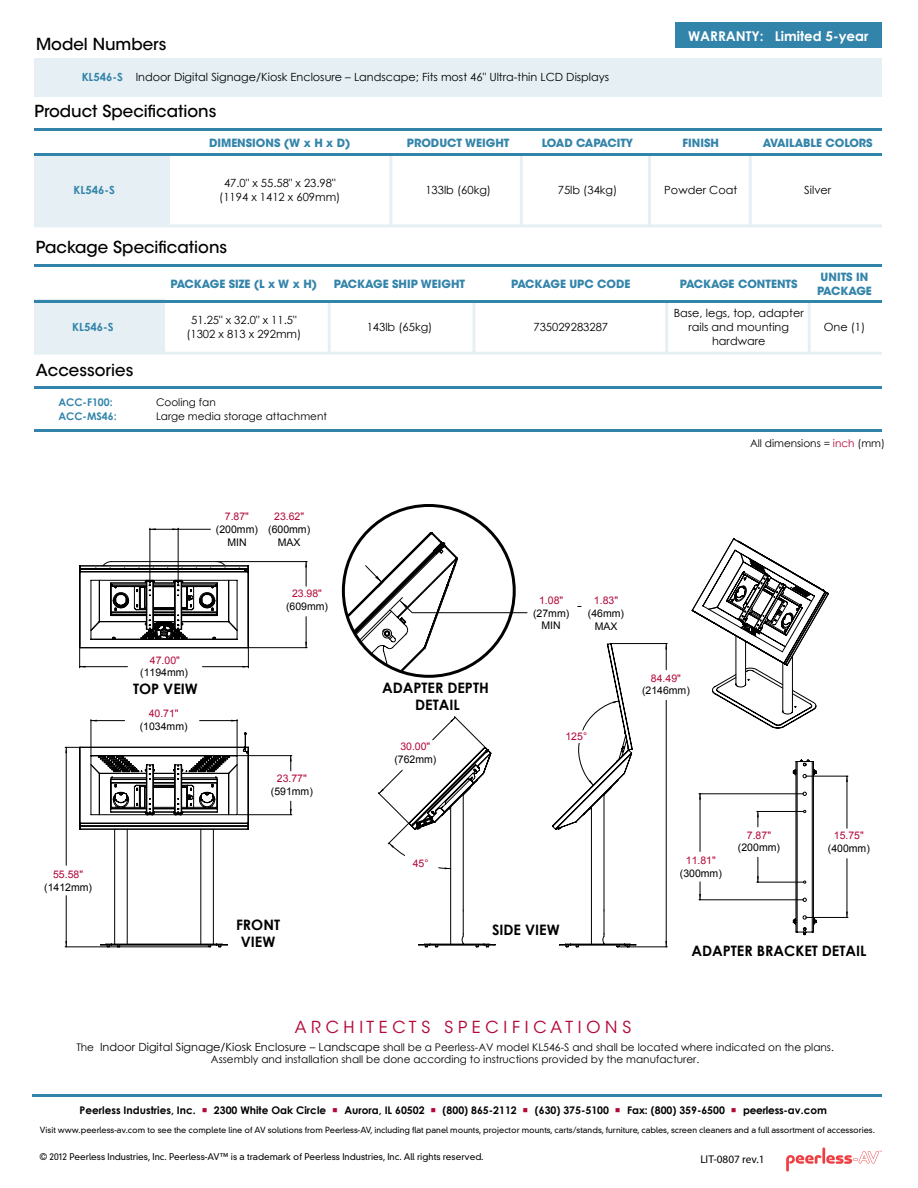
<style>
.page{position:relative;width:918px;height:1188px;background:#fff}
.page>*{position:absolute;margin:0;border:0;box-sizing:border-box;transform-origin:0 0}
.t1{font:500 16.5px "ITC Avant Garde Std";color:#000}
.t2{font:16.5px "ITC Avant Garde Std";color:#b30838}
.t3{font:700 14.4px/17.2px "Century Gothic";color:#000;text-align:center}
.t4{font:700 13.5px "Century Gothic";color:#fff}
.t5{font:11.25px/14.2px "Century Gothic";color:#000;text-align:center}
.t6{font:700 11.25px/14.2px "ITC Avant Garde Std";color:#3384aa;text-align:center}
.t7{font:700 11.25px "Century Gothic";color:#3384aa}
.t8{font:11.25px "Myriad Pro";color:#000}
.t9{font:10.5px/12px "Century Gothic";color:#000;text-align:center}
.t10{font:700 10.5px "Century Gothic";color:#000}
.t11{font:10.5px/12.6px "Arial";color:#000;text-align:center}
.t12{font:10.5px "Arial";color:#b30838}
.t13{font:700 10.5px "Century Gothic";color:#3384aa}
.t14{font:300 9px "DIN Neuzeit Grotesk Std";color:#000}
.t15{font:300 8.25px "DIN Neuzeit Grotesk Std";color:#000}
.s1{font-weight:700;color:#3384aa}
.s2{color:#b30838}
.s3{font-size:11.25px}
</style>
<div class="page">
<hr style="left:328px;top:302px;width:3px;height:51px;background:#e6f0f4">
<hr style="left:472px;top:302px;width:4px;height:51px;background:#e6f0f4">
<hr style="left:665px;top:302px;width:3px;height:51px;background:#e6f0f4">
<hr style="left:808px;top:302px;width:3px;height:51px;background:#e6f0f4">
<div style="left:34px;top:299px;width:131px;height:55px;background:#e6f0f4"></div>
<div style="left:675px;top:22px;width:207px;height:26px;background:#3384aa"></div>
<div style="left:34px;top:58px;width:848px;height:40px;background:#e6f0f4"></div>
<hr style="left:389px;top:154px;width:3px;height:72px;background:#e6f0f4">
<hr style="left:520px;top:154px;width:3px;height:72px;background:#e6f0f4">
<hr style="left:648px;top:154px;width:3px;height:72px;background:#e6f0f4">
<hr style="left:749px;top:154px;width:3px;height:72px;background:#e6f0f4">
<div style="left:34px;top:154px;width:136px;height:72px;background:#e6f0f4"></div>
<hr style="left:34px;top:128px;width:848px;height:2px;background:#3384aa">
<hr style="left:34px;top:154px;width:848px;height:2px;background:#3384aa">
<hr style="left:34px;top:352px;width:848px;height:3px;background:#e6f0f4">
<hr style="left:34px;top:224px;width:848px;height:3px;background:#e6f0f4">
<hr style="left:34px;top:264px;width:848px;height:3px;background:#3384aa">
<hr style="left:34px;top:300px;width:848px;height:3px;background:#3384aa">
<hr style="left:822px;top:1148px;width:3px;height:16px;background:#ef3e42">
<svg style="left:786px;top:1151px;width:96px;height:21px"></svg>
<hr style="left:32px;top:1095px;width:849px;height:2px;background:#3384aa">
<hr style="left:34px;top:386px;width:848px;height:2px;background:#3384aa">
<hr style="left:34px;top:429px;width:848px;height:3px;background:#3384aa">
<hr style="left:218px;top:561px;width:89px;height:1px;background:#000">
<hr style="left:249px;top:647px;width:58px;height:1px;background:#000">
<svg style="left:305px;top:562px;width:2px;height:24px"></svg>
<hr style="left:306px;top:617px;width:1px;height:31px;background:#000">
<hr style="left:150px;top:528px;width:1px;height:56px;background:#000">
<hr style="left:178px;top:528px;width:1px;height:56px;background:#000">
<svg style="left:150px;top:528px;width:28px;height:2px"></svg>
<hr style="left:178px;top:529px;width:32px;height:1px;background:#000">
<svg style="left:65px;top:561px;width:184px;height:387px"></svg>
<svg style="left:79px;top:648px;width:229px;height:300px"></svg>
<svg style="left:377px;top:672px;width:182px;height:276px"></svg>
<svg style="left:559px;top:672px;width:109px;height:276px"></svg>
<svg style="left:793px;top:883px;width:24px;height:53px"></svg>
<hr style="left:806px;top:776px;width:42px;height:1px;background:#000">
<hr style="left:806px;top:917px;width:42px;height:1px;background:#000">
<hr style="left:847px;top:776px;width:1px;height:52px;background:#000">
<hr style="left:847px;top:859px;width:1px;height:58px;background:#000">
<hr style="left:699px;top:899px;width:105px;height:1px;background:#000">
<svg style="left:699px;top:883px;width:2px;height:16px"></svg>
<svg style="left:698px;top:759px;width:131px;height:124px"></svg>
<svg style="left:711px;top:591px;width:118px;height:138px"></svg>
<svg style="left:346px;top:532px;width:480px;height:140px"></svg>
<svg style="left:352px;top:540px;width:105px;height:133px"></svg>
<hr style="left:412px;top:612px;width:115px;height:1px;background:#000">
<h1 class="t1" style="left:36px;top:34px;width:132px">Model Numbers</h1>
<p class="t5" style="left:82px;top:70px;width:529px"><span class="s1">KL546-S</span> Indoor Digital Signage/Kiosk Enclosure – Landscape; Fits most 46" Ultra-thin LCD Displays</p>
<h1 class="t1" style="left:34px;top:101px;width:183px">Product Specifications</h1>
<p class="t4" style="left:688px;top:26px;width:182px">WARRANTY: Limited 5-year</p>
<p class="t6" style="left:209px;top:135px;width:31px">DIMENSIONS</p>
<p class="t6" style="left:284px;top:135px;width:68px">(W X H X D)</p>
<p class="t6" style="left:407px;top:135px;width:104px">PRODUCT WEIGHT</p>
<p class="t6" style="left:542px;top:135px;width:15px">LOAD</p>
<p class="t6" style="left:576px;top:135px;width:17px">CAPACIT</p>
<p class="t6" style="left:626px;top:135px;width:9px">Y</p>
<p class="t6" style="left:683px;top:135px;width:38px">FINISH</p>
<p class="t6" style="left:763px;top:135px;width:111px">AVAILABLE COLORS</p>
<p class="t7" style="left:74px;top:182px;width:43px">KL546-S</p>
<p class="t5" style="left:219px;top:176px;width:123px">47.0" x 55.58" x 23.98" (1194 x 1412 x 609mm)</p>
<p class="t5" style="left:425px;top:183px;width:67px">133lb (60kg)</p>
<p class="t5" style="left:558px;top:183px;width:61px">75lb (34kg)</p>
<p class="t5" style="left:664px;top:183px;width:74px">Powder Coat</p>
<p class="t5" style="left:804px;top:183px;width:29px">Silver</p>
<h1 class="t1" style="left:36px;top:237px;width:193px">Package Specifications</h1>
<p class="t6" style="left:171px;top:277px;width:148px">PACKAGE SIZE (L X W X H)</p>
<p class="t6" style="left:334px;top:277px;width:133px">PACKAGE SHIP WEIGHT</p>
<p class="t6" style="left:511px;top:277px;width:121px">PACKAGE UPC CODE</p>
<p class="t6" style="left:680px;top:277px;width:119px">PACKAGE CONTENTS</p>
<p class="t6" style="left:817px;top:270px;width:56px">UNITS IN<br>PACKAGE</p>
<p class="t7" style="left:72px;top:318px;width:43px">KL546-S</p>
<p class="t5" style="left:186px;top:312px;width:116px">51.25" x 32.0" x 11.5" (1302 x 813 x 292mm)</p>
<p class="t5" style="left:367px;top:320px;width:67px">143lb (65kg)</p>
<p class="t5" style="left:533px;top:320px;width:76px">735029283287</p>
<h1 class="t1" style="left:36px;top:360px;width:99px">Accessories</h1>
<p class="t13" style="left:58px;top:394px;width:56px">ACC-F100:</p>
<p class="t9" style="left:156px;top:396px;width:61px">Cooling fan</p>
<p class="t13" style="left:58px;top:408px;width:60px">ACC-MS46:</p>
<p class="t9" style="left:156px;top:410px;width:172px">Large media storage attachment</p>
<p class="t5" style="left:674px;top:305px;width:131px">Base, legs, top, adapter rails and mounting hardware</p>
<p class="t5" style="left:824px;top:320px;width:43px">One (1)</p>
<p class="t9" style="left:750px;top:437px;width:137px">All dimensions = <span class="s2">inch</span> (mm)</p>
<p class="t12" style="left:53px;top:868px;width:32px">55.58"</p>
<p class="t11" style="left:44px;top:881px;width:49px">(1412mm)</p>
<p class="t12" style="left:150px;top:653px;width:32px">47.00"</p>
<p class="t11" style="left:140px;top:666px;width:49px">(1194mm)</p>
<p class="t12" style="left:225px;top:510px;width:26px">7.87"</p>
<p class="t11" style="left:216px;top:523px;width:44px">(200mm)<br>MIN</p>
<p class="t12" style="left:274px;top:510px;width:32px">23.62"</p>
<p class="t11" style="left:268px;top:523px;width:44px">(600mm)<br>MAX</p>
<p class="t12" style="left:292px;top:587px;width:32px">23.98"</p>
<p class="t11" style="left:286px;top:600px;width:44px">(609mm)</p>
<p class="t3" style="left:133px;top:679px;width:66px">TOP VEIW</p>
<p class="t3" style="left:382px;top:678px;width:108px">ADAPTER DEPTH<br>DETAIL</p>
<p class="t12" style="left:149px;top:706px;width:32px">40.71"</p>
<p class="t11" style="left:140px;top:720px;width:49px">(1034mm)</p>
<p class="t12" style="left:277px;top:771px;width:32px">23.77"</p>
<p class="t11" style="left:271px;top:785px;width:44px">(591mm)</p>
<p class="t12" style="left:400px;top:739px;width:32px">30.00"</p>
<p class="t11" style="left:394px;top:753px;width:44px">(762mm)</p>
<p class="t12" style="left:413px;top:856px;width:17px">45°</p>
<p class="t12" style="left:539px;top:593px;width:26px">1.08"</p>
<p class="t11" style="left:533px;top:607px;width:38px">(27mm)<br>MIN</p>
<p class="t12" style="left:594px;top:594px;width:26px">1.83"</p>
<p class="t11" style="left:588px;top:607px;width:38px">(46mm)<br>MAX</p>
<p class="t12" style="left:565px;top:729px;width:23px">125°</p>
<p class="t3" style="left:236px;top:915px;width:46px">FRONT<br>VIEW</p>
<p class="t3" style="left:492px;top:920px;width:69px">SIDE VIEW</p>
<p class="t12" style="left:651px;top:671px;width:32px">84.49"</p>
<p class="t11" style="left:642px;top:685px;width:49px">(2146mm)</p>
<p class="t12" style="left:686px;top:853px;width:32px">11.81"</p>
<p class="t11" style="left:680px;top:867px;width:44px">(300mm)</p>
<p class="t12" style="left:747px;top:828px;width:26px">7.87"</p>
<p class="t11" style="left:738px;top:842px;width:44px">(200mm)</p>
<p class="t12" style="left:834px;top:829px;width:32px">15.75"</p>
<p class="t11" style="left:828px;top:842px;width:44px">(400mm)</p>
<p class="t3" style="left:691px;top:942px;width:177px">ADAPTER BRACKET DETAIL</p>
<h1 class="t2" style="left:295px;top:1017px;width:338px">A R C H I T E C T S S P E C I F I C A T I O N S</h1>
<p class="t9" style="left:76px;top:1041px;width:759px">The <span class="s3">Indoor Digital Signage/Kiosk Enclosure – Landscape</span> shall be a Peerless-AV model KL546-S and shall be located where indicated on the plans.<br>Assembly and installation shall be done according to instructions provided by the manufacturer.</p>
<p class="t10" style="left:80px;top:1102px;width:749px">Peerless Industries, Inc. <span class="s2">○</span> 2300 White Oak Circle <span class="s2">○</span> Aurora, IL 60502 <span class="s2">○</span> (800) 865-2112 <span class="s2">○</span> (630) 375-5100 <span class="s2">○</span> Fax: (800) 359-6500 <span class="s2">○</span> peerless-av.com</p>
<p class="t15" style="left:40px;top:1125px;width:836px">Visit www.peerless-av.com to see the complete line of AV solutions from Peerless-AV, including flat panel mounts, projector mounts, carts/stands, furniture, cables, screen cleaners and a full assortment of accessories.</p>
<p class="t14" style="left:40px;top:1152px;width:445px">© 2012 Peerless Industries, Inc. Peerless-AV™ is a trademark of Peerless Industries, Inc. All rights reserved.</p>
<p class="t8" style="left:700px;top:1152px;width:66px">LIT-0807 rev.1</p>
</div>
